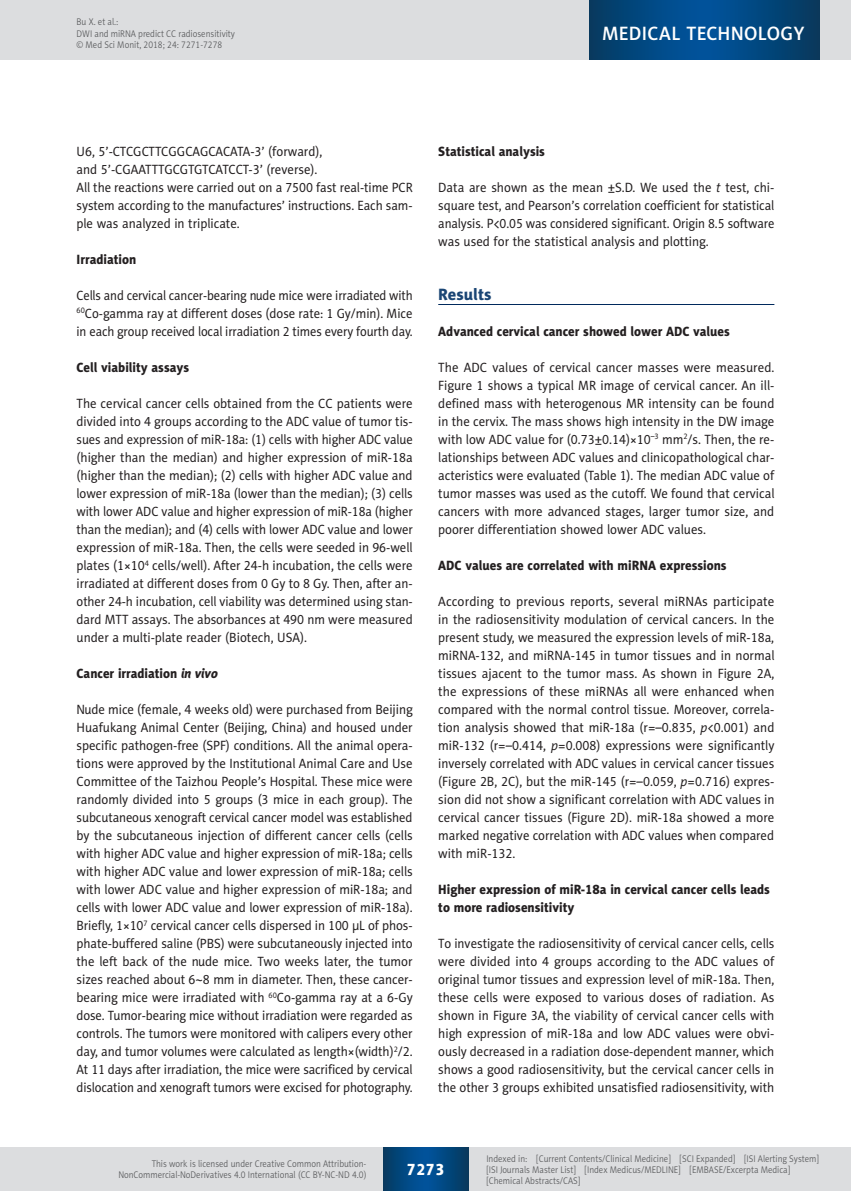
<style>
.page{position:relative;width:851px;height:1191px;background:#fff}
.page>*{position:absolute;margin:0;border:0;box-sizing:border-box;transform-origin:0 0}
.t1{font:19.5px "Naomi Sans EFN Medium";letter-spacing:.015em;color:#fff}
.MSM_Headline_1{font:16.5px "Naomi Sans EFN Heavy";color:#1a4574}
.t2{font:16.5px "Naomi Sans EFN Heavy";color:#fff}
.MSM_Body{font:13.5px/18px "Naomi Sans EFN";color:#231f20;text-align:justify;scale:.95 1}
.MSM_Body-2{font:13.5px/18px "Naomi Sans EFN";color:#231f20;text-align:justify;scale:.96 1}
.MSM_Body-3{font:13.5px/18px "Naomi Sans EFN";color:#231f20;text-align:justify;scale:.94 1}
.MSM_Headline_2{font:13.5px/18px "Naomi Sans EFN Heavy";color:#231f20;scale:.95 1}
.MSM_Body-4{font:13.5px/18px "Naomi Sans EFN";color:#231f20;text-align:justify;scale:.93 1}
.MSM_Body_no_before{font:13.5px/18px "Naomi Sans EFN";color:#231f20;text-align:justify;scale:.94 1}
.MSM_Body_no_before-2{font:13.5px "Naomi Sans EFN";color:#231f20;scale:.95 1}
.MSM_pagina_zywa{font:9.75px/11.2px "Naomi Sans EFN Light";color:#57585a;scale:.9 1}
.MSM_pagina_sygnatura{font:9.75px "Naomi Sans EFN Light";color:#57585a;scale:.9 1}
.s1{font-style:italic}
</style>
<div class="page">
<hr style="left:438px;top:304px;width:336px;height:1px;background:#00295c">
<div style="left:0;top:1148px;width:850px;height:43px;background:#dcdddf"></div>
<svg style="left:383px;top:1147px;width:85px;height:43px;background:#02477e"></svg>
<div style="left:0;top:0;width:850px;height:60px;background:#dcdddf"></div>
<svg style="left:589px;top:0;width:230px;height:60px;background:#02477e"></svg>
<p class="MSM_pagina_zywa" style="left:77px;top:16px;width:177px">Bu X. et al.:<br>DWI and miRNA predict CC radiosensitivity</p>
<p class="MSM_pagina_sygnatura" style="left:77px;top:39px;width:163px">© Med Sci Monit, 2018; 24: 7271-7278</p>
<h1 class="t1" style="left:602px;top:22px;width:204px">MEDICAL TECHNOLOGY</h1>
<p class="MSM_Body_no_before-2" style="left:77px;top:143px;width:260px">U6, 5’-CTCGCTTCGGCAGCACATA-3’ (forward),</p>
<p class="MSM_Body_no_before-2" style="left:77px;top:161px;width:255px">and 5’-CGAATTTGCGTGTCATCCT-3’ (reverse).</p>
<p class="MSM_Body_no_before" style="left:77px;top:178px;width:359px">All the reactions were carried out on a 7500 fast real-time PCR system according to the manufactures’ instructions. Each sam&shy;ple was analyzed in triplicate.</p>
<p class="MSM_Headline_2" style="left:77px;top:250px;width:64px">Irradiation</p>
<p class="MSM_Body-4" style="left:77px;top:286px;width:363px">Cells and cervical cancer-bearing nude mice were irradiated with <sup>60</sup>Co-gamma ray at different doses (dose rate: 1 Gy/min). Mice in each group received local irradiation 2 times every fourth day.</p>
<p class="MSM_Headline_2" style="left:77px;top:358px;width:120px">Cell viability assays</p>
<p class="MSM_Body" style="left:77px;top:394px;width:355px">The cervical cancer cells obtained from the CC patients were divided into 4 groups according to the ADC value of tumor tis&shy;sues and expression of miR-18a: (1) cells with higher ADC value (higher than the median) and higher expression of miR-18a (higher than the median); (2) cells with higher ADC value and lower expression of miR-18a (lower than the median); (3) cells with lower ADC value and higher expression of miR-18a (higher than the median); and (4) cells with lower ADC value and lower expression of miR-18a. Then, the cells were seeded in 96-well plates (1×10<sup>4</sup> cells/well). After 24-h incubation, the cells were irradiated at different doses from 0 Gy to 8 Gy. Then, after an&shy;other 24-h incubation, cell viability was determined using stan&shy;dard MTT assays. The absorbances at 490 nm were measured under a multi-plate reader (Biotech, USA).</p>
<p class="MSM_Headline_2" style="left:77px;top:664px;width:150px">Cancer irradiation <span class="s1">in vivo</span></p>
<p class="MSM_Body" style="left:77px;top:700px;width:355px">Nude mice (female, 4 weeks old) were purchased from Beijing Huafukang Animal Center (Beijing, China) and housed under specific pathogen-free (SPF) conditions. All the animal opera&shy;tions were approved by the Institutional Animal Care and Use Committee of the Taizhou People’s Hospital. These mice were randomly divided into 5 groups (3 mice in each group). The subcutaneous xenograft cervical cancer model was established by the subcutaneous injection of different cancer cells (cells with higher ADC value and higher expression of miR-18a; cells with higher ADC value and lower expression of miR-18a; cells with lower ADC value and higher expression of miR-18a; and cells with lower ADC value and lower expression of miR-18a).<br>Briefly, 1×10<sup>7</sup> cervical cancer cells dispersed in 100 μL of phos&shy;phate-buffered saline (PBS) were subcutaneously injected into the left back of the nude mice. Two weeks later, the tumor sizes reached about 6~8 mm in diameter. Then, these cancer&shy;bearing mice were irradiated with <sup>60</sup>Co-gamma ray at a 6-Gy dose. Tumor-bearing mice without irradiation were regarded as controls. The tumors were monitored with calipers every other day, and tumor volumes were calculated as length×(width)<sup>2</sup>/2.<br>At 11 days after irradiation, the mice were sacrificed by cervical dislocation and xenograft tumors were excised for photography.</p>
<p class="MSM_Headline_2" style="left:438px;top:142px;width:114px">Statistical analysis</p>
<p class="MSM_Body" style="left:438px;top:178px;width:355px">Data are shown as the mean ±S.D. We used the <span class="s1">t</span> test, chi&shy;square test, and Pearson’s correlation coefficient for statistical analysis. P&lt;0.05 was considered significant. Origin 8.5 software was used for the statistical analysis and plotting.</p>
<p class="MSM_Headline_1" style="left:438px;top:284px;width:55px">Results</p>
<p class="MSM_Headline_2" style="left:438px;top:322px;width:308px">Advanced cervical cancer showed lower ADC values</p>
<p class="MSM_Body-2" style="left:438px;top:358px;width:351px">The ADC values of cervical cancer masses were measured.<br>Figure 1 shows a typical MR image of cervical cancer. An ill&shy;defined mass with heterogenous MR intensity can be found in the cervix. The mass shows high intensity in the DW image with low ADC value for (0.73±0.14)×10<sup>–3</sup> mm<sup>2</sup>/s. Then, the re&shy;lationships between ADC values and clinicopathological char&shy;acteristics were evaluated (Table 1). The median ADC value of tumor masses was used as the cutoff. We found that cervical cancers with more advanced stages, larger tumor size, and poorer differentiation showed lower ADC values.</p>
<p class="MSM_Headline_2" style="left:438px;top:556px;width:305px">ADC values are correlated with miRNA expressions</p>
<p class="MSM_Body-2" style="left:438px;top:592px;width:352px">According to previous reports, several miRNAs participate in the radiosensitivity modulation of cervical cancers. In the present study, we measured the expression levels of miR-18a, miRNA-132, and miRNA-145 in tumor tissues and in normal tissues ajacent to the tumor mass. As shown in Figure 2A, the expressions of these miRNAs all were enhanced when compared with the normal control tissue. Moreover, correla&shy;tion analysis showed that miR-18a (r=–0.835, <span class="s1">p</span>&lt;0.001) and miR-132 (r=–0.414, <span class="s1">p</span>=0.008) expressions were significantly inversely correlated with ADC values in cervical cancer tissues (Figure 2B, 2C), but the miR-145 (r=–0.059, <span class="s1">p</span>=0.716) expres&shy;sion did not show a significant correlation with ADC values in cervical cancer tissues (Figure 2D). miR-18a showed a more marked negative correlation with ADC values when compared with miR-132.</p>
<p class="MSM_Headline_2" style="left:438px;top:880px;width:350px">Higher expression of miR-18a in cervical cancer cells leads to more radiosensitivity</p>
<p class="MSM_Body-3" style="left:438px;top:934px;width:359px">To investigate the radiosensitivity of cervical cancer cells, cells were divided into 4 groups according to the ADC values of original tumor tissues and expression level of miR-18a. Then, these cells were exposed to various doses of radiation. As shown in Figure 3A, the viability of cervical cancer cells with high expression of miR-18a and low ADC values were obvi&shy;ously decreased in a radiation dose-dependent manner, which shows a good radiosensitivity, but the cervical cancer cells in the other 3 groups exhibited unsatisfied radiosensitivity, with</p>
<p class="MSM_pagina_zywa" style="left:118px;top:1158px;width:277px;text-align:right">This work is licensed under Creative Common Attribution-<br>NonCommercial-NoDerivatives 4.0 International (CC BY-NC-ND 4.0)</p>
<p class="t2" style="left:406px;top:1159px;width:40px">7273</p>
<p class="MSM_pagina_zywa" style="left:486px;top:1152px;width:371px">Indexed in: [Current Contents/Clinical Medicine] [SCI Expanded] [ISI Alerting System] [ISI Journals Master List] [Index Medicus/MEDLINE] [EMBASE/Excerpta Medica] [Chemical Abstracts/CAS]</p>
</div>
